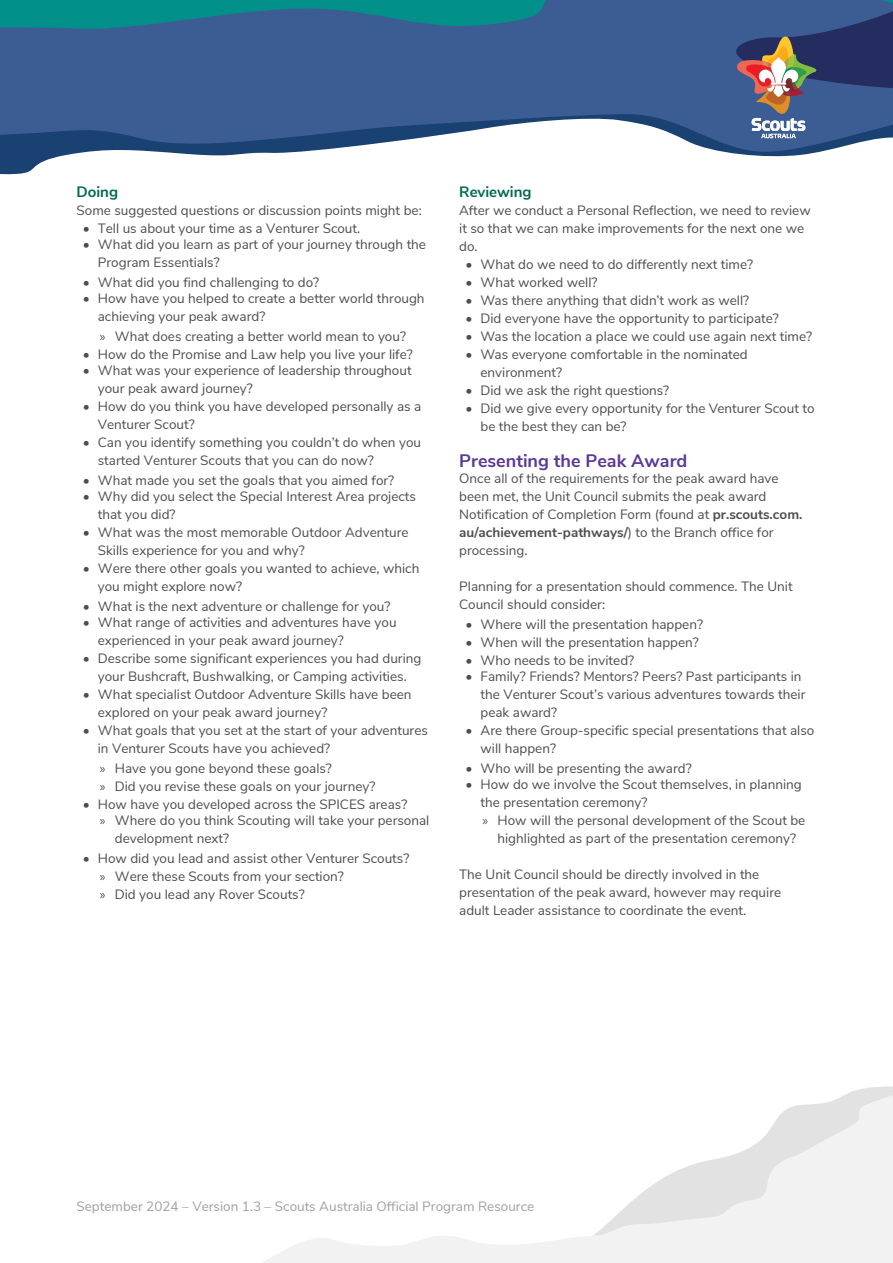
<style>
.page{position:relative;width:893px;height:1263px;background:#fff}
.page>*{position:absolute;margin:0;border:0;box-sizing:border-box;transform-origin:0 0}
.Body{font:700 18px "Nunito Sans";color:#5c3996}
.Sub_Subheading{font:700 15px "Nunito Sans";color:#006a50}
.Body-2{font:13.5px/18px "Nunito Sans";color:#4d4d4f}
.t1{font:13.5px "Nunito Sans";color:#9ea0a2}
.s1{font-family:"Myriad Pro"}
.s2{font-weight:700}
</style>
<div class="page">
<svg style="left:263px;top:1086px;width:630px;height:177px"></svg>
<svg style="left:0;top:138px;width:884px;height:37px"></svg>
<svg style="left:0;top:0;width:893px;height:138px;background:#3d6391"></svg>
<p class="Sub_Subheading" style="left:77px;top:180px;width:43px">Doing</p>
<p class="Body-2" style="left:77px;top:200px;width:347px">Some suggested questions or discussion points might be:</p>
<p class="Body-2" style="left:83px;top:218px;width:279px">• Tell us about your time as a Venturer Scout.</p>
<p class="Body-2" style="left:98px;top:234px;width:330px;text-indent:-15px">• What did you learn as part of your journey through the<br>Program Essentials?</p>
<p class="Body-2" style="left:83px;top:272px;width:238px">• What did you find challenging to do?</p>
<p class="Body-2" style="left:98px;top:288px;width:328px;text-indent:-15px">• How have you helped to create a better world through achieving your peak award?</p>
<p class="Body-2" style="left:100px;top:326px;width:308px"><span class="s1">»</span> What does creating a better world mean to you?</p>
<p class="Body-2" style="left:83px;top:344px;width:331px">• How do the Promise and Law help you live your life?</p>
<p class="Body-2" style="left:98px;top:360px;width:315px;text-indent:-15px">• What was your experience of leadership throughout your peak award journey?</p>
<p class="Body-2" style="left:98px;top:396px;width:325px;text-indent:-15px">• How do you think you have developed personally as a<br>Venturer Scout?</p>
<p class="Body-2" style="left:98px;top:432px;width:325px;text-indent:-15px">• Can you identify something you couldn’t do when you started Venturer Scouts that you can do now?</p>
<p class="Body-2" style="left:83px;top:470px;width:313px">• What made you set the goals that you aimed for?</p>
<p class="Body-2" style="left:98px;top:486px;width:320px;text-indent:-15px">• Why did you select the Special Interest Area projects that you did?</p>
<p class="Body-2" style="left:98px;top:522px;width:312px;text-indent:-15px">• What was the most memorable Outdoor Adventure<br>Skills experience for you and why?</p>
<p class="Body-2" style="left:98px;top:558px;width:323px;text-indent:-15px">• Were there other goals you wanted to achieve, which you might explore now?</p>
<p class="Body-2" style="left:83px;top:596px;width:309px">• What is the next adventure or challenge for you?</p>
<p class="Body-2" style="left:98px;top:612px;width:300px;text-indent:-15px">• What range of activities and adventures have you experienced in your peak award journey?</p>
<p class="Body-2" style="left:83px;top:648px;width:340px;text-align:center">• Describe some significant experiences you had during your Bushcraft, Bushwalking, or Camping activities.</p>
<p class="Body-2" style="left:98px;top:684px;width:315px;text-indent:-15px">• What specialist Outdoor Adventure Skills have been explored on your peak award journey?</p>
<p class="Body-2" style="left:98px;top:720px;width:332px;text-indent:-15px">• What goals that you set at the start of your adventures in Venturer Scouts have you achieved?</p>
<p class="Body-2" style="left:100px;top:758px;width:277px"><span class="s1">»</span> Have you gone beyond these goals?<br><span class="s1">»</span> Did you revise these goals on your journey?</p>
<p class="Body-2" style="left:100px;top:795px;width:331px;line-height:16.2px;text-indent:-17px">• How have you developed across the SPICES areas?<br><span class="s1">»</span> Where do you think Scouting will take your personal</p>
<p class="Body-2" style="left:115px;top:828px;width:116px">development next?</p>
<p class="Body-2" style="left:100px;top:848px;width:311px;text-indent:-17px">• How did you lead and assist other Venturer Scouts? <span class="s1">»</span> Were these Scouts from your section?<br><span class="s1">»</span> Did you lead any Rover Scouts?</p>
<p class="Sub_Subheading" style="left:459px;top:180px;width:74px">Reviewing</p>
<p class="Body-2" style="left:459px;top:200px;width:353px">After we conduct a Personal Reflection, we need to review it so that we can make improvements for the next one we do.</p>
<p class="Body-2" style="left:466px;top:254px;width:289px">• What do we need to do differently next time?</p>
<p class="Body-2" style="left:466px;top:272px;width:133px">• What worked well?</p>
<p class="Body-2" style="left:466px;top:290px;width:285px">• Was there anything that didn’t work as well?</p>
<p class="Body-2" style="left:466px;top:308px;width:315px">• Did everyone have the opportunity to participate?</p>
<p class="Body-2" style="left:466px;top:326px;width:348px">• Was the location a place we could use again next time?</p>
<p class="Body-2" style="left:480px;top:344px;width:269px;text-indent:-15px">• Was everyone comfortable in the nominated environment?</p>
<p class="Body-2" style="left:466px;top:380px;width:205px">• Did we ask the right questions?</p>
<p class="Body-2" style="left:480px;top:398px;width:335px;text-indent:-15px">• Did we give every opportunity for the Venturer Scout to be the best they can be?</p>
<p class="Body" style="left:459px;top:447px;width:230px">Presenting the Peak Award</p>
<p class="Body-2" style="left:459px;top:468px;width:345px">Once all of the requirements for the peak award have been met, the Unit Council submits the peak award Notification of Completion Form (found at <span class="s2">pr.scouts.com. au/achievement-pathways/</span>) to the Branch office for processing.</p>
<p class="Body-2" style="left:459px;top:576px;width:335px">Planning for a presentation should commence. The Unit<br>Council should consider:</p>
<p class="Body-2" style="left:466px;top:614px;width:239px">• Where will the presentation happen?</p>
<p class="Body-2" style="left:466px;top:632px;width:235px">• When will the presentation happen?</p>
<p class="Body-2" style="left:466px;top:650px;width:170px">• Who needs to be invited?</p>
<p class="Body-2" style="left:480px;top:666px;width:326px;text-indent:-15px">• Family? Friends? Mentors? Peers? Past participants in the Venturer Scout’s various adventures towards their peak award?</p>
<p class="Body-2" style="left:480px;top:720px;width:335px;text-indent:-15px">• Are there Group-specific special presentations that also will happen?</p>
<p class="Body-2" style="left:466px;top:758px;width:228px">• Who will be presenting the award?</p>
<p class="Body-2" style="left:466px;top:774px;width:338px">• How do we involve the Scout themselves, in planning</p>
<p class="Body-2" style="left:480px;top:792px;width:169px">the presentation ceremony?</p>
<p class="Body-2" style="left:483px;top:810px;width:324px"><span class="s1">»</span> How will the personal development of the Scout be</p>
<p class="Body-2" style="left:497px;top:828px;width:300px">highlighted as part of the presentation ceremony?</p>
<p class="Body-2" style="left:459px;top:864px;width:323px">The Unit Council should be directly involved in the presentation of the peak award, however may require adult Leader assistance to coordinate the event.</p>
<p class="t1" style="left:77px;top:1196px;width:459px">September 2024 – Version 1.3 – Scouts Australia Official Program Resource</p>
</div>
